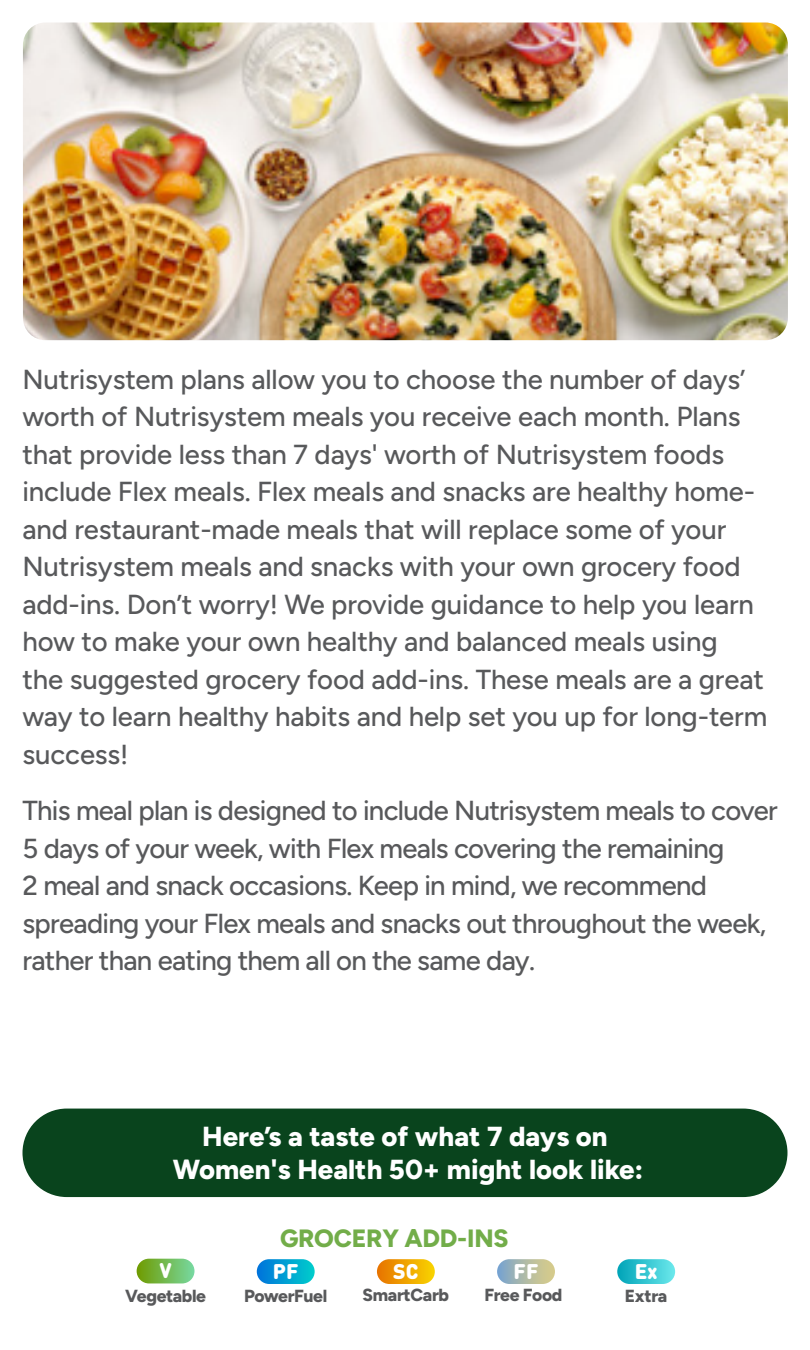
<style>
.page{position:relative;width:810px;height:1350px;background:#fff}
.page>*{position:absolute;margin:0;border:0;box-sizing:border-box;transform-origin:0 0}
.t1{font:500 27.5px/37.5px "Figtree";letter-spacing:-.005em;color:#58595b}
.t2{font:500 27.5px/37.5px "Figtree";letter-spacing:-.025em;color:#58595b}
.t3{font:800 27.5px/33px "Figtree";color:#fff;text-align:center}
.t4{font:800 25px "Figtree";letter-spacing:-.01em;color:#72ad49}
.t5{font:900 21px "DIN Round OT";color:#fff}
.t6{font:800 17.5px "Figtree";letter-spacing:-.02em;color:#58595b}
</style>
<div class="page">
<div style="left:497px;top:1259px;width:58px;height:25px;background:linear-gradient(to right,#7aa3cb,#dfd089);border-radius:12px"></div>
<div style="left:617px;top:1259px;width:58px;height:25px;background:linear-gradient(to right,#00a3b7,#6ce7eb);border-radius:12px"></div>
<div style="left:137px;top:1259px;width:58px;height:24px;background:linear-gradient(to right,#6d9b00,#7bd9a3);border-radius:12px"></div>
<svg style="left:257px;top:1259px;width:58px;height:25px"></svg>
<div style="left:377px;top:1259px;width:58px;height:25px;background:linear-gradient(to right,#e77200,#f9d40b);border-radius:12px"></div>
<img style="left:23px;top:22px;width:765px;height:318px">
<div style="left:22px;top:1109px;width:765px;height:88px;background:#09441d;border-radius:44px"></div>
<p class="t1" style="left:22px;top:360px;width:746px">Nutrisystem plans allow you to choose the number of days’ worth of Nutrisystem meals you receive each month. Plans that provide less than 7 days' worth of Nutrisystem foods include Flex meals. Flex meals and snacks are healthy home&shy;and restaurant-made meals that will replace some of your Nutrisystem meals and snacks with your own grocery food add-ins. Don’t worry! We provide guidance to help you learn how to make your own healthy and balanced meals using<br>the suggested grocery food add-ins. These meals are a great way to learn healthy habits and help set you up for long-term success!</p>
<p class="t2" style="left:22px;top:792px;width:757px">This meal plan is designed to include Nutrisystem meals to cover 5 days of your week, with Flex meals covering the remaining<br>2 meal and snack occasions. Keep in mind, we recommend spreading your Flex meals and snacks out throughout the week, rather than eating them all on the same day.</p>
<p class="t3" style="left:173px;top:1119px;width:472px">Here’s a taste of what 7 days on<br>Women's Health 50+ might look like:</p>
<p class="t5" style="left:159px;top:1257px;width:14px">V</p>
<p class="t6" style="left:125px;top:1285px;width:82px">Vegetable</p>
<p class="t4" style="left:280px;top:1223px;width:230px">GROCERY ADD-INS</p>
<p class="t5" style="left:273px;top:1257px;width:27px">PF</p>
<p class="t6" style="left:244px;top:1285px;width:84px">PowerFuel</p>
<p class="t5" style="left:393px;top:1257px;width:27px">SC</p>
<p class="t6" style="left:363px;top:1284px;width:88px">SmartCarb</p>
<p class="t5" style="left:514px;top:1257px;width:26px">FF</p>
<p class="t6" style="left:484px;top:1284px;width:79px">Free Food</p>
<p class="t5" style="left:635px;top:1257px;width:24px">Ex</p>
<p class="t6" style="left:625px;top:1285px;width:44px">Extra</p>
</div>
